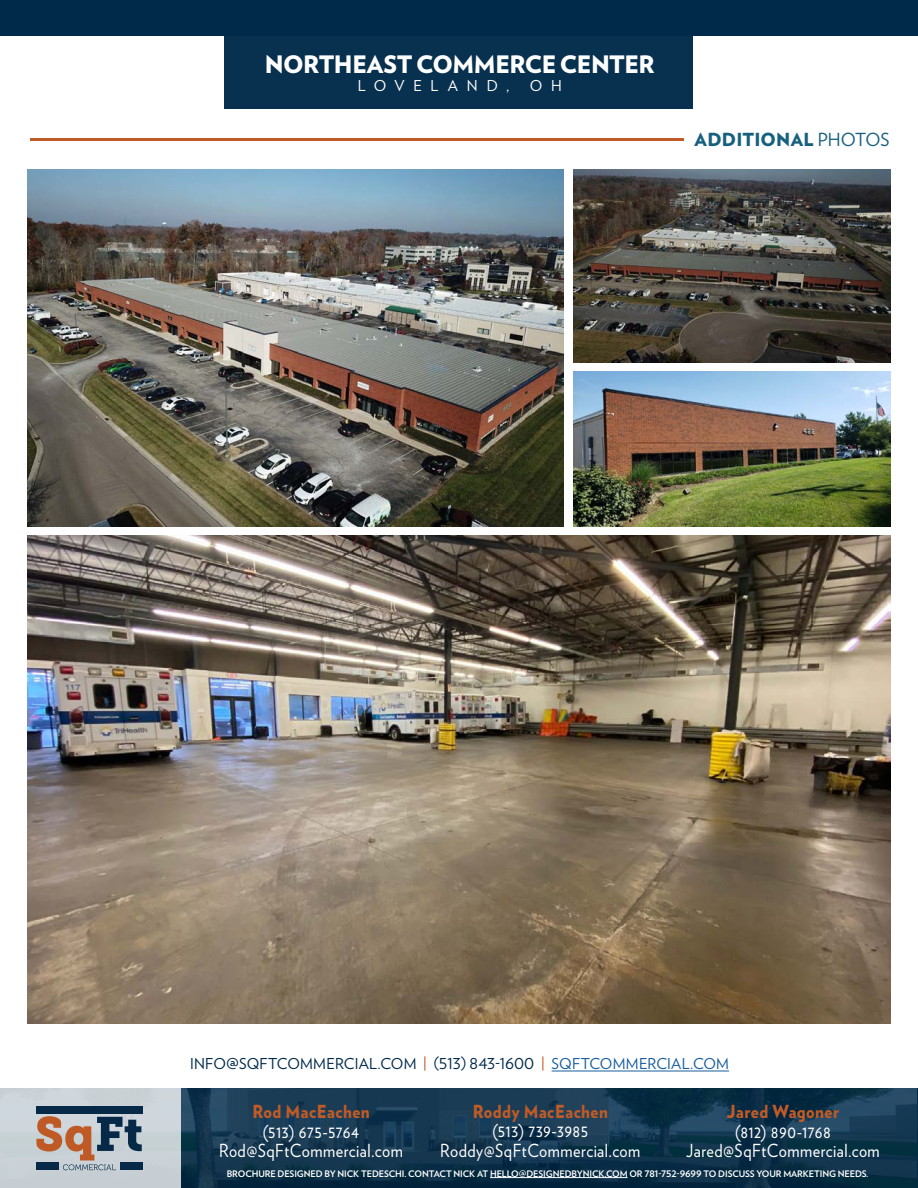
<style>
.page{position:relative;width:918px;height:1188px;background:#fff}
.page>*{position:absolute;margin:0;border:0;box-sizing:border-box;transform-origin:0 0}
.t1{font:900 24px "Verlag";letter-spacing:-.025em;color:#fff}
.t2{font:18px/19.5px "Verlag";letter-spacing:.03em;color:#fff;text-align:center;scale:.9 1}
.t3{font:900 18px "Verlag";letter-spacing:.03em;color:#c05b27;scale:.9 1}
.t4{font:900 18px "Verlag";letter-spacing:.005em;color:#17607d}
.t5{font:15px "Verlag";letter-spacing:.01em;color:#002a4a}
.t6{font:15px "Verlag";letter-spacing:.59em;color:#fff}
.t7{font:700 9px "Verlag";letter-spacing:-.01em;color:#fff}
.s1{font-weight:400}
.s2{color:#c05b27}
.s3{color:#175d9e}
</style>
<div class="page">
<hr style="left:552px;top:1071px;width:177px;height:1px;background:#175d9e">
<svg style="left:180px;top:1089px;width:737px;height:99px;background:#11354d"></svg>
<hr style="left:917px;top:1089px;width:1px;height:99px;background:#002a4a">
<div style="left:0;top:1089px;width:180px;height:99px;background:#c9d1d5"></div>
<div style="left:120px;top:1163px;width:23px;height:7px;background:#062948"></div>
<div style="left:36px;top:1106px;width:107px;height:8px;background:#062948"></div>
<svg style="left:36px;top:1116px;width:106px;height:54px"></svg>
<hr style="left:490px;top:1177px;width:138px;height:1px;background:#fff">
<img style="left:27px;top:169px;width:536px;height:357px">
<hr style="left:30px;top:138px;width:654px;height:2px;background:#c05b27">
<div style="left:225px;top:35px;width:468px;height:74px;background:#08304f"></div>
<div style="left:0;top:0;width:918px;height:35px;background:#002a4a"></div>
<img style="left:573px;top:372px;width:318px;height:155px">
<img style="left:573px;top:169px;width:318px;height:194px">
<img style="left:27px;top:536px;width:864px;height:487px">
<p class="t1" style="left:265px;top:44px;width:391px">NORTHEAST COMMERCE CENTER</p>
<p class="t6" style="left:358px;top:74px;width:153px">LOVELAND,</p>
<p class="t6" style="left:530px;top:74px;width:34px">O H</p>
<p class="t4" style="left:695px;top:125px;width:196px">ADDITIONAL <span class="s1">PHOTOS</span></p>
<h3 class="t5" style="left:190px;top:1053px;width:541px">INFO@SQFTCOMMERCIAL.COM <span class="s2">|</span> (513) 843-1600 <span class="s2">|</span> <span class="s3">SQFTCOMMERCIAL.COM</span></h3>
<h2 class="t3" style="left:252px;top:1097px;width:132px">Rod MacEachen</h2>
<h2 class="t2" style="left:219px;top:1120px;width:206px">(513) 675-5764<br>Rod@SqFtCommercial.com</h2>
<h2 class="t3" style="left:473px;top:1096px;width:152px">Roddy MacEachen</h2>
<h2 class="t2" style="left:440px;top:1120px;width:224px">(513) 739-3985<br>Roddy@SqFtCommercial.com</h2>
<h2 class="t3" style="left:727px;top:1097px;width:126px">Jared Wagoner</h2>
<h2 class="t2" style="left:686px;top:1120px;width:217px">(812) 890-1768<br>Jared@SqFtCommercial.com</h2>
<p class="t7" style="left:227px;top:1166px;width:643px">BROCHURE DESIGNED BY NICK TEDESCHI. CONTACT NICK AT HELLO@DESIGNEDBYNICK.COM OR 781-752-9699 TO DISCUSS YOUR MARKETING NEEDS.</p>
</div>
